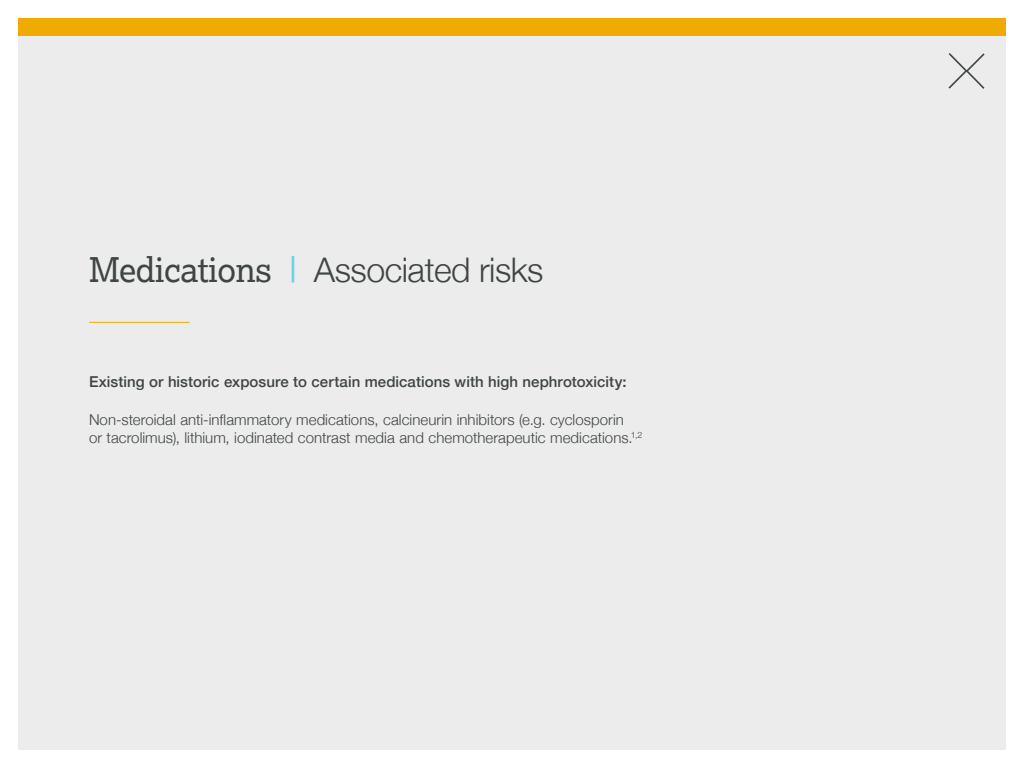
<style>
.page{position:relative;width:1024px;height:768px;background:#fff}
.page>*{position:absolute;margin:0;border:0;box-sizing:border-box;transform-origin:0 0}
.t1{font:300 33.9px "Helvetica Neue";letter-spacing:-.015em;color:#3f4444}
.t2{font:300 15px/18px "Helvetica Neue";letter-spacing:.005em;color:#3f4444}
.t3{font:500 15px "Helvetica Neue";letter-spacing:.005em;color:#3f4444}
.s1{font-family:"Lexia";font-weight:400}
.s2{font-family:"Lexia";font-weight:400;color:#68d2df}
</style>
<div class="page">
<div style="left:18px;top:18px;width:988px;height:732px;background:#ececec"></div>
<div style="left:18px;top:18px;width:988px;height:17px;background:#f0ab00"></div>
<hr style="left:89px;top:322px;width:101px;height:1px;background:#f0ab00">
<svg style="left:948px;top:53px;width:37px;height:36px"></svg>
<h1 class="t1" style="left:89px;top:243px;width:456px"><span class="s1">Medications</span> <span class="s2">|</span> Associated risks</h1>
<p class="t3" style="left:89px;top:370px;width:539px">Existing or historic exposure to certain medications with high nephrotoxicity:</p>
<p class="t2" style="left:89px;top:410px;width:555px">Non-steroidal anti-inflammatory medications, calcineurin inhibitors (e.g. cyclosporin<br>or tacrolimus), lithium, iodinated contrast media and chemotherapeutic medications.<sup>1,2</sup></p>
</div>
